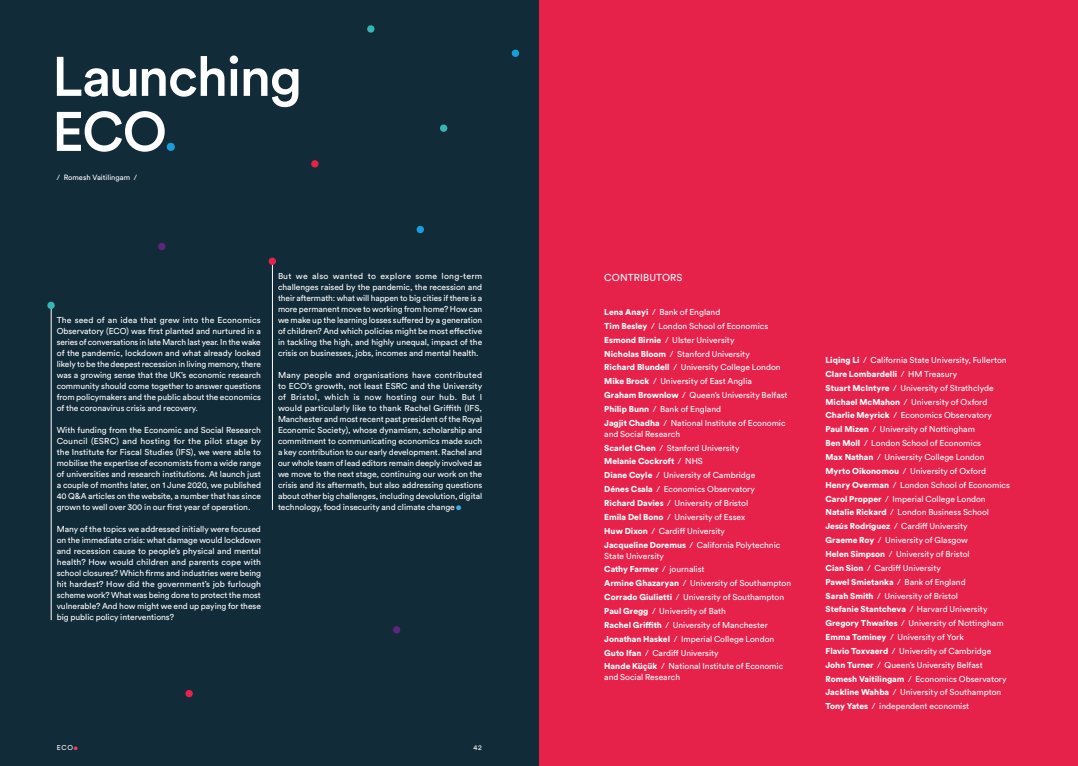
<style>
.page{position:relative;width:1078px;height:766px;background:#fff}
.page>*{position:absolute;margin:0;border:0;box-sizing:border-box;transform-origin:0 0}
.t1{font:500 55px/55px "Circular Std";letter-spacing:-.025em;color:#fff}
.t2{font:900 24px "Circular Std";color:#49a8df}
.t3{font:900 18px "Circular Std";color:#e94159}
.t4{font:10px "Circular Std";letter-spacing:.015em;color:#fff}
.t5{font:8.5px/13.8px "Circular Std";color:#fff;text-align:justify}
.t6{font:7.5px "Circular Std";color:#fff}
.t7{font:7px "Circular Std";color:#fff}
.s1{font-weight:900}
</style>
<div class="page">
<div style="left:0;top:0;width:539px;height:765px;background:#122b39"></div>
<svg style="left:166px;top:142px;width:9px;height:9px"></svg>
<hr style="left:51px;top:305px;width:1px;height:315px;background:#fff">
<svg style="left:47px;top:301px;width:8px;height:8px"></svg>
<hr style="left:272px;top:261px;width:1px;height:248px;background:#fff">
<svg style="left:268px;top:257px;width:8px;height:8px"></svg>
<svg style="left:416px;top:225px;width:8px;height:8px"></svg>
<svg style="left:511px;top:49px;width:8px;height:8px"></svg>
<svg style="left:367px;top:25px;width:8px;height:8px"></svg>
<svg style="left:440px;top:124px;width:7px;height:8px"></svg>
<svg style="left:311px;top:160px;width:8px;height:8px"></svg>
<svg style="left:158px;top:243px;width:8px;height:7px"></svg>
<svg style="left:393px;top:626px;width:8px;height:7px"></svg>
<svg style="left:185px;top:690px;width:8px;height:7px"></svg>
<div style="left:539px;top:0;width:538px;height:765px;background:#e6224b"></div>
<h1 class="t1" style="left:52px;top:48px;width:251px">Launching<br>ECO</h1>
<p class="t6" style="left:57px;top:172px;width:82px">/ Romesh Vaitilingam /</p>
<p class="t5" style="left:57px;top:314px;width:206px;line-height:11px">The seed of an idea that grew into the Economics Observatory (ECO) was first planted and nurtured in a series of conversations in late March last year. In the wake of the pandemic, lockdown and what already looked likely to be the deepest recession in living memory, there was a growing sense that the UK’s economic research community should come together to answer questions from policymakers and the public about the economics of the coronavirus crisis and recovery.</p>
<p class="t5" style="left:57px;top:424px;width:206px;line-height:11px">With funding from the Economic and Social Research Council (ESRC) and hosting for the pilot stage by the Institute for Fiscal Studies (IFS), we were able to mobilise the expertise of economists from a wide range of universities and research institutions. At launch just a couple of months later, on 1 June 2020, we published 40 Q&amp;A articles on the website, a number that has since grown to well over 300 in our first year of operation.</p>
<p class="t5" style="left:57px;top:523px;width:206px;line-height:11px">Many of the topics we addressed initially were focused on the immediate crisis: what damage would lockdown and recession cause to people’s physical and mental health? How would children and parents cope with school closures? Which firms and industries were being hit hardest? How did the government’s job furlough scheme work? What was being done to protect the most vulnerable? And how might we end up paying for these big public policy interventions?</p>
<p class="t5" style="left:278px;top:270px;width:206px;line-height:11px">But we also wanted to explore some long-term challenges raised by the pandemic, the recession and their aftermath: what will happen to big cities if there is a more permanent move to working from home? How can we make up the learning losses suffered by a generation of children? And which policies might be most effective in tackling the high, and highly unequal, impact of the crisis on businesses, jobs, incomes and mental health.</p>
<p class="t5" style="left:278px;top:369px;width:206px;line-height:11px">Many people and organisations have contributed to ECO’s growth, not least ESRC and the University of Bristol, which is now hosting our hub. But I would particularly like to thank Rachel Griffith (IFS, Manchester and most recent past president of the Royal Economic Society), whose dynamism, scholarship and commitment to communicating economics made such a key contribution to our early development. Rachel and our whole team of lead editors remain deeply involved as we move to the next stage, continuing our work on the crisis and its aftermath, but also addressing questions about other big challenges, including devolution, digital technology, food insecurity and climate change</p>
<h2 class="t2" style="left:454px;top:485px;width:9px">.</h2>
<p class="t7" style="left:57px;top:743px;width:18px">ECO</p>
<h3 class="t3" style="left:73px;top:731px;width:7px">.</h3>
<p class="t7" style="left:473px;top:743px;width:10px">42</p>
<p class="t4" style="left:604px;top:271px;width:80px">CONTRIBUTORS</p>
<p class="t5" style="left:604px;top:305px;width:185px;text-align:left"><span class="s1">Lena Anayi</span> / Bank of England<br><span class="s1">Tim Besley</span> / London School of Economics <span class="s1">Esmond Birnie</span> / Ulster University<br><span class="s1">Nicholas Bloom</span> / Stanford University<br><span class="s1">Richard Blundell</span> / University College London <span class="s1">Mike Brock</span> / University of East Anglia<br><span class="s1">Graham Brownlow</span> / Queen’s University Belfast <span class="s1">Philip Bunn</span> / Bank of England<br><span class="s1">Jagjit Chadha</span> / National Institute of Economic</p>
<p class="t5" style="left:604px;top:426px;width:178px;text-align:left">and Social Research<br><span class="s1">Scarlet Chen</span> / Stanford University<br><span class="s1">Melanie Cockroft</span> / NHS<br><span class="s1">Diane Coyle</span> / University of Cambridge <span class="s1">Dénes Csala</span> / Economics Observatory <span class="s1">Richard Davies</span> / University of Bristol<br><span class="s1">Emila Del Bono</span> / University of Essex<br><span class="s1">Huw Dixon</span> / Cardiff University<br><span class="s1">Jacqueline Doremus</span> / California Polytechnic</p>
<p class="t5" style="left:604px;top:548px;width:188px;text-align:left">State University<br><span class="s1">Cathy Farmer</span> / journalist<br><span class="s1">Armine Ghazaryan</span> / University of Southampton <span class="s1">Corrado Giulietti</span> / University of Southampton <span class="s1">Paul Gregg</span> / University of Bath<br><span class="s1">Rachel Griffith</span> / University of Manchester <span class="s1">Jonathan Haskel</span> / Imperial College London <span class="s1">Guto Ifan</span> / Cardiff University<br><span class="s1">Hande Küçük</span> / National Institute of Economic</p>
<p class="t5" style="left:604px;top:670px;width:77px">and Social Research</p>
<p class="t5" style="left:825px;top:353px;width:186px;text-align:left"><span class="s1">Liqing Li</span> / California State University, Fullerton <span class="s1">Clare Lombardelli</span> / HM Treasury<br><span class="s1">Stuart McIntyre</span> / University of Strathclyde <span class="s1">Michael McMahon</span> / University of Oxford <span class="s1">Charlie Meyrick</span> / Economics Observatory <span class="s1">Paul Mizen</span> / University of Nottingham<br><span class="s1">Ben Moll</span> / London School of Economics<br><span class="s1">Max Nathan</span> / University College London <span class="s1">Myrto Oikonomou</span> / University of Oxford <span class="s1">Henry Overman</span> / London School of Economics <span class="s1">Carol Propper</span> / Imperial College London <span class="s1">Natalie Rickard</span> / London Business School <span class="s1">Jesús Rodríguez</span> / Cardiff University<br><span class="s1">Graeme Roy</span> / University of Glasgow<br><span class="s1">Helen Simpson</span> / University of Bristol<br><span class="s1">Cian Sion</span> / Cardiff University<br><span class="s1">Pawel Smietanka</span> / Bank of England<br><span class="s1">Sarah Smith</span> / University of Bristol<br><span class="s1">Stefanie Stantcheva</span> / Harvard University <span class="s1">Gregory Thwaites</span> / University of Nottingham <span class="s1">Emma Tominey</span> / University of York<br><span class="s1">Flavio Toxvaerd</span> / University of Cambridge <span class="s1">John Turner</span> / Queen’s University Belfast <span class="s1">Romesh Vaitilingam</span> / Economics Observatory <span class="s1">Jackline Wahba</span> / University of Southampton <span class="s1">Tony Yates</span> / independent economist</p>
</div>
